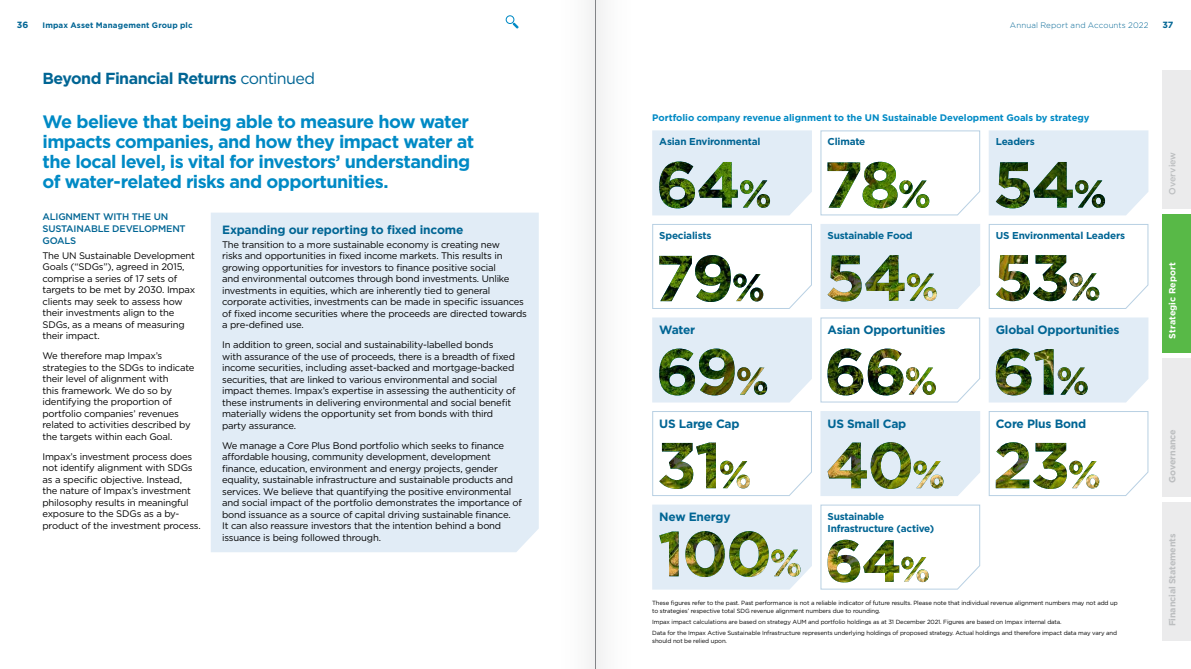
<style>
.page{position:relative;width:1191px;height:669px;background:#fff}
.page>*{position:absolute;margin:0;border:0;box-sizing:border-box;transform-origin:0 0}
.t1{font:700 18px/20px "Gotham";letter-spacing:-.035em;color:#008ac5}
.t2{font:700 16px "Gotham";letter-spacing:-.03em;color:#006594}
.t3{font:700 12px "Gotham";letter-spacing:-.02em;color:#006594}
.t4{font:700 10px/12px "Gotham";letter-spacing:-.02em;color:#006594}
.t5{font:9.5px/11.5px "Gotham";letter-spacing:-.02em;color:#000}
.t6{font:700 9.5px "Gotham";letter-spacing:-.005em;color:#008ac5}
.t7{font:500 9.5px/12px "Gotham";letter-spacing:-.02em;color:#006594}
.t8{font:700 9px "Gotham";letter-spacing:-.015em;color:#bcbec0}
.t9{font:700 9px "Gotham";letter-spacing:.005em;color:#fff}
.t10{font:500 9px "Gotham";color:#bcbec0}
.t11{font:700 9px "Gotham";color:#006594}
.t12{font:700 8px "Gotham";letter-spacing:.015em;color:#006594}
.t13{font:300 8px "Gotham";letter-spacing:.015em;color:#006594}
.t14{font:6px/8px "Gotham";letter-spacing:-.02em;color:#000}
.s1{font-weight:400}
</style>
<div class="page">
<div style="left:211px;top:213px;width:328px;height:339px;background:#e1ecf6"></div>
<div style="left:652px;top:130px;width:160px;height:85px;background:#e1ecf6"></div>
<img style="left:659px;top:162px;width:111px;height:46px">
<svg style="left:652px;top:224px;width:160px;height:85px"></svg>
<img style="left:659px;top:255px;width:104px;height:47px">
<div style="left:652px;top:317px;width:160px;height:86px;background:#e1ecf6"></div>
<img style="left:659px;top:349px;width:108px;height:46px">
<svg style="left:652px;top:411px;width:160px;height:85px"></svg>
<img style="left:659px;top:443px;width:91px;height:46px">
<div style="left:652px;top:505px;width:160px;height:85px;background:#e1ecf6"></div>
<img style="left:659px;top:531px;width:141px;height:46px">
<svg style="left:820px;top:130px;width:160px;height:86px"></svg>
<img style="left:827px;top:162px;width:102px;height:46px">
<div style="left:820px;top:224px;width:160px;height:85px;background:#e1ecf6"></div>
<img style="left:827px;top:255px;width:109px;height:46px">
<svg style="left:820px;top:317px;width:160px;height:86px"></svg>
<img style="left:827px;top:349px;width:109px;height:46px">
<div style="left:820px;top:411px;width:160px;height:85px;background:#e1ecf6"></div>
<img style="left:827px;top:442px;width:116px;height:47px">
<svg style="left:820px;top:504px;width:160px;height:86px"></svg>
<img style="left:827px;top:540px;width:101px;height:43px">
<div style="left:989px;top:130px;width:159px;height:85px;background:#e1ecf6"></div>
<img style="left:995px;top:162px;width:110px;height:46px">
<svg style="left:988px;top:224px;width:161px;height:85px"></svg>
<img style="left:995px;top:255px;width:104px;height:46px">
<div style="left:989px;top:317px;width:159px;height:86px;background:#e1ecf6"></div>
<img style="left:995px;top:349px;width:92px;height:46px">
<svg style="left:988px;top:411px;width:161px;height:85px"></svg>
<img style="left:995px;top:442px;width:104px;height:47px">
<div style="left:1162px;top:71px;width:29px;height:138px;background:#ebebec"></div>
<div style="left:1162px;top:359px;width:29px;height:138px;background:#ebebec"></div>
<div style="left:1162px;top:215px;width:29px;height:138px;background:#58b947"></div>
<div style="left:1162px;top:502px;width:29px;height:139px;background:#ebebec"></div>
<svg style="left:512px;top:22px;width:7px;height:7px"></svg>
<div style="left:505px;top:15px;width:9px;height:9px;border:1px solid #008ac5;border-radius:50%"></div>
<div style="left:595px;top:0;width:43px;height:669px;background:#fafbfb"></div>
<hr style="left:595px;top:0;width:1px;height:669px;background:#939598">
<p class="t11" style="left:17px;top:19px;width:13px">36</p>
<p class="t12" style="left:43px;top:20px;width:152px">Impax Asset Management Group plc</p>
<p class="t13" style="left:1010px;top:20px;width:140px">Annual Report and Accounts 2022</p>
<p class="t11" style="left:1162px;top:19px;width:12px">37</p>
<h2 class="t2" style="left:43px;top:67px;width:274px">Beyond Financial Returns <span class="s1">continued</span></h2>
<h1 class="t1" style="left:43px;top:111px;width:433px">We believe that being able to measure how water impacts companies, and how they impact water at the local level, is vital for investors’ understanding of water-related risks and opportunities.</h1>
<p class="t3" style="left:222px;top:221px;width:243px">Expanding our reporting to fixed income</p>
<p class="t5" style="left:222px;top:239px;width:306px">The transition to a more sustainable economy is creating new<br>risks and opportunities in fixed income markets. This results in growing opportunities for investors to finance positive social<br>and environmental outcomes through bond investments. Unlike investments in equities, which are inherently tied to general corporate activities, investments can be made in specific issuances of fixed income securities where the proceeds are directed towards a pre-defined use.</p>
<p class="t5" style="left:222px;top:339px;width:295px">In addition to green, social and sustainability-labelled bonds<br>with assurance of the use of proceeds, there is a breadth of fixed income securities, including asset-backed and mortgage-backed securities, that are linked to various environmental and social impact themes. Impax’s expertise in assessing the authenticity of these instruments in delivering environmental and social benefit materially widens the opportunity set from bonds with third party assurance.</p>
<p class="t5" style="left:222px;top:440px;width:301px">We manage a Core Plus Bond portfolio which seeks to finance affordable housing, community development, development finance, education, environment and energy projects, gender equality, sustainable infrastructure and sustainable products and services. We believe that quantifying the positive environmental and social impact of the portfolio demonstrates the importance of bond issuance as a source of capital driving sustainable finance.<br>It can also reassure investors that the intention behind a bond issuance is being followed through.</p>
<p class="t7" style="left:43px;top:211px;width:145px">ALIGNMENT WITH THE UN<br>SUSTAINABLE DEVELOPMENT<br>GOALS</p>
<p class="t5" style="left:43px;top:249px;width:154px">The UN Sustainable Development<br>Goals (“SDGs”), agreed in 2015, comprise a series of 17 sets of targets to be met by 2030. Impax clients may seek to assess how their investments align to the<br>SDGs, as a means of measuring their impact.</p>
<p class="t5" style="left:43px;top:350px;width:154px">We therefore map Impax’s strategies to the SDGs to indicate their level of alignment with<br>this framework. We do so by identifying the proportion of portfolio companies’ revenues related to activities described by the targets within each Goal.</p>
<p class="t5" style="left:43px;top:450px;width:160px">Impax’s investment process does not identify alignment with SDGs as a specific objective. Instead,<br>the nature of Impax’s investment philosophy results in meaningful exposure to the SDGs as a by&shy;product of the investment process.</p>
<p class="t6" style="left:652px;top:111px;width:439px">Portfolio company revenue alignment to the UN Sustainable Development Goals by strategy</p>
<p class="t4" style="left:659px;top:136px;width:103px">Asian Environmental</p>
<p class="t4" style="left:827px;top:136px;width:39px">Climate</p>
<p class="t4" style="left:995px;top:136px;width:41px">Leaders</p>
<p class="t4" style="left:659px;top:229px;width:54px">Specialists</p>
<p class="t4" style="left:827px;top:229px;width:87px">Sustainable Food</p>
<p class="t4" style="left:995px;top:229px;width:131px">US Environmental Leaders</p>
<p class="t3" style="left:659px;top:322px;width:37px">Water</p>
<p class="t3" style="left:827px;top:322px;width:119px">Asian Opportunities</p>
<p class="t3" style="left:995px;top:322px;width:125px">Global Opportunities</p>
<p class="t3" style="left:659px;top:416px;width:82px">US Large Cap</p>
<p class="t3" style="left:827px;top:416px;width:80px">US Small Cap</p>
<p class="t3" style="left:995px;top:416px;width:92px">Core Plus Bond</p>
<p class="t3" style="left:659px;top:509px;width:73px">New Energy</p>
<p class="t4" style="left:827px;top:510px;width:108px">Sustainable<br>Infrastructure (active)</p>
<p class="t14" style="left:652px;top:599px;width:467px">These figures refer to the past. Past performance is not a reliable indicator of future results. Please note that individual revenue alignment numbers may not add up to strategies’ respective total SDG revenue alignment numbers due to rounding.</p>
<p class="t14" style="left:652px;top:616px;width:466px;line-height:10.8px">Impax impact calculations are based on strategy AUM and portfolio holdings as at 31 December 2021. Figures are based on Impax internal data.<br>Data for the Impax Active Sustainable Infrastructure represents underlying holdings of proposed strategy. Actual holdings and therefore impact data may vary and</p>
<p class="t14" style="left:652px;top:637px;width:76px">should not be relied upon.</p>
<p class="t10" style="left:1166px;top:195px;width:45px;rotate:-90deg">Overview</p>
<p class="t9" style="left:1166px;top:339px;width:78px;rotate:-90deg">Strategic Report</p>
<p class="t8" style="left:1166px;top:483px;width:55px;rotate:-90deg">Governance</p>
<p class="t8" style="left:1166px;top:626px;width:94px;rotate:-90deg">Financial Statements</p>
</div>
